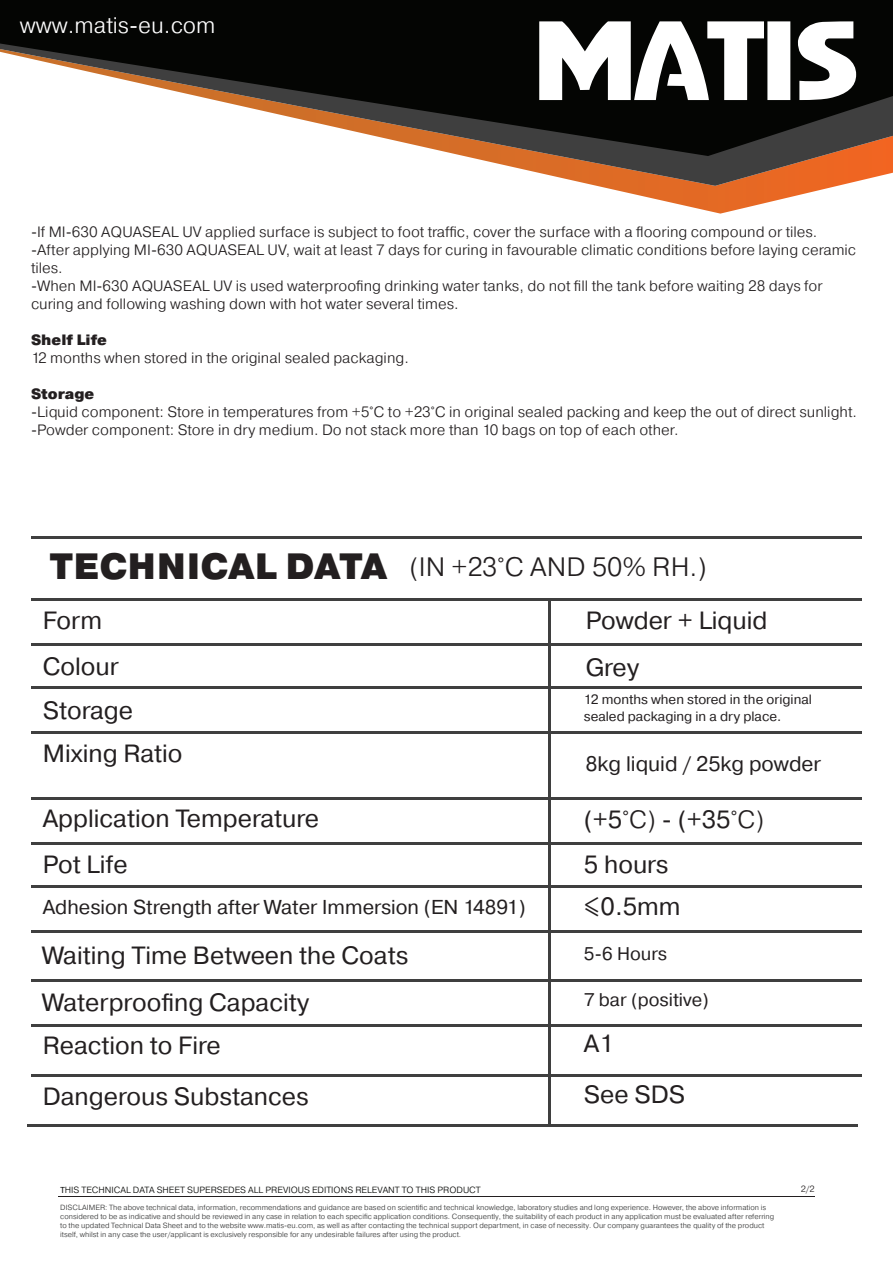
<style>
.page{position:relative;width:893px;height:1263px;background:#fff}
.page>*{position:absolute;margin:0;border:0;box-sizing:border-box;transform-origin:0 0}
.t1{font:300 26.55px "Pragmatica";color:#231f20}
.t2{font:24.9px/46.5px "Pragmatica";color:#231f20}
.t3{font:300 22.5px "Pragmatica";color:#fff}
.t4{font:21px "Pragmatica";color:#231f20}
.t5{font:20.1px "Pragmatica";color:#231f20}
.t6{font:18.3px "Pragmatica";color:#231f20}
.t7{font:300 15px/18px "Pragmatica";color:#231f20}
.t8{font:900 15px "Pragmatica";color:#231f20}
.t9{font:13.5px/16.2px "Pragmatica";color:#231f20}
.t10{font:300 9px "Pragmatica";color:#060705}
.t11{font:300 9px "Pragmatica";color:#231f20}
.t12{font:300 7.5px/9px "Pragmatica";color:#333434}
.s1{font-weight:900;font-size:36.6px}
.s2{font-weight:300}
.s3{font-family:"Myriad Pro";font-weight:400}
</style>
<div class="page">
<svg style="left:598px;top:186px;width:239px;height:28px"></svg>
<svg style="left:464px;top:156px;width:429px;height:30px"></svg>
<svg style="left:0;top:0;width:893px;height:156px;fill:#040503"></svg>
<svg style="left:539px;top:21px;width:317px;height:79px"></svg>
<hr style="left:58px;top:1196px;width:757px;height:1px;background:#231f20">
<hr style="left:31px;top:536px;width:831px;height:3px;background:#3f3f3f">
<hr style="left:31px;top:598px;width:831px;height:3px;background:#3f3f3f">
<hr style="left:31px;top:643px;width:831px;height:3px;background:#3f3f3f">
<hr style="left:31px;top:686px;width:831px;height:3px;background:#3f3f3f">
<hr style="left:31px;top:731px;width:831px;height:3px;background:#3f3f3f">
<hr style="left:31px;top:797px;width:831px;height:3px;background:#3f3f3f">
<hr style="left:31px;top:842px;width:831px;height:2px;background:#3f3f3f">
<hr style="left:548px;top:598px;width:3px;height:224px;background:#3f3f3f">
<hr style="left:31px;top:885px;width:831px;height:3px;background:#3f3f3f">
<hr style="left:31px;top:930px;width:831px;height:2px;background:#3f3f3f">
<hr style="left:31px;top:979px;width:831px;height:3px;background:#3f3f3f">
<hr style="left:31px;top:1024px;width:831px;height:3px;background:#3f3f3f">
<hr style="left:548px;top:801px;width:3px;height:224px;background:#3f3f3f">
<hr style="left:31px;top:1074px;width:831px;height:3px;background:#3f3f3f">
<hr style="left:548px;top:852px;width:3px;height:275px;background:#3f3f3f">
<hr style="left:27px;top:1124px;width:831px;height:3px;background:#3f3f3f">
<h3 class="t3" style="left:20px;top:11px;width:197px">www.matis-eu.com</h3>
<p class="t7" style="left:31px;top:223px;width:827px">-If MI-630 AQUASEAL UV applied surface is subject to foot traffic, cover the surface with a flooring compound or tiles. -After applying MI-630 AQUASEAL UV, wait at least 7 days for curing in favourable climatic conditions before laying ceramic tiles.<br>-When MI-630 AQUASEAL UV is used waterproofing drinking water tanks, do not fill the tank before waiting 28 days for curing and following washing down with hot water several times.</p>
<h3 class="t8" style="left:31px;top:330px;width:77px">Shelf Life</h3>
<h3 class="t7" style="left:31px;top:349px;width:379px">12 months when stored in the original sealed packaging.</h3>
<h3 class="t8" style="left:31px;top:384px;width:65px">Storage</h3>
<h3 class="t7" style="left:31px;top:403px;width:827px">-Liquid component: Store in temperatures from +5°C to +23°C in original sealed packing and keep the out of direct sunlight. -Powder component: Store in dry medium. Do not stack more than 10 bags on top of each other.</h3>
<h1 class="t1" style="left:50px;top:550px;width:659px"><span class="s1">TECHNICAL DATA</span> (IN +23°C AND 50% RH.)</h1>
<h2 class="t2" style="left:43px;top:598px;width:78px">Form<br>Colour</h2>
<h2 class="t2" style="left:43px;top:689px;width:141px;line-height:43.7px">Storage<br>Mixing Ratio</h2>
<h2 class="t2" style="left:586px;top:598px;width:183px">Powder + Liquid<br>Grey</h2>
<h3 class="t9" style="left:584px;top:692px;width:230px">12 months when stored in the original sealed packaging in a dry place.</h3>
<h3 class="t4" style="left:585px;top:751px;width:237px">8kg liquid / 25kg powder</h3>
<h2 class="t2" style="left:584px;top:797px;width:182px;line-height:45.2px">(+5<span class="s2">°C) -</span> (+35<span class="s2">°C)<br></span>5 hours</h2>
<h2 class="t2" style="left:584px;top:883px;width:98px">≤0.5mm</h2>
<h3 class="t6" style="left:584px;top:942px;width:85px">5-6 Hours</h3>
<h2 class="t2" style="left:43px;top:795px;width:278px">Application Temperature<br>Pot Life</h2>
<h3 class="t5" style="left:43px;top:894px;width:484px">Adhesion Strength after Water Immersion (EN 14891)</h3>
<h2 class="t2" style="left:43px;top:933px;width:367px">Waiting Time Between the Coats</h2>
<h2 class="t2" style="left:43px;top:979px;width:268px">Waterproofing Capacity</h2>
<h3 class="t6" style="left:584px;top:989px;width:126px">7 bar (positive)</h3>
<h2 class="t2" style="left:43px;top:1023px;width:179px">Reaction to Fire</h2>
<h2 class="t2" style="left:584px;top:1021px;width:31px">A1</h2>
<h2 class="t2" style="left:43px;top:1073px;width:267px">Dangerous Substances</h2>
<h2 class="t2" style="left:584px;top:1071px;width:103px">See SDS</h2>
<p class="t10" style="left:60px;top:1184px;width:422px"><span class="s3">Τ</span>HIS TECHNICAL DATA SHEET SUPERSEDES ALL PREVIOUS EDITIONS RELEVANT TO THIS PRODUCT</p>
<p class="t11" style="left:801px;top:1183px;width:16px">2/2</p>
<p class="t12" style="left:60px;top:1203px;width:715px">DISCLAIMER: The above technical data, information, recommendations and guidance are based on scientific and technical knowledge, laboratory studies and long experience. However, the above information is considered to be as indicative and should be reviewed in any case in relation to each specific application conditions. Consequently, the suitability of each product in any application must be evaluated after referring to the updated Technical Data Sheet and to the website www.matis-eu.com, as well as after contacting the technical support department, in case of necessity. Our company guarantees the quality of the product itself, whilst in any case the user/applicant is exclusively responsible for any undesirable failures after using the product.</p>
</div>
